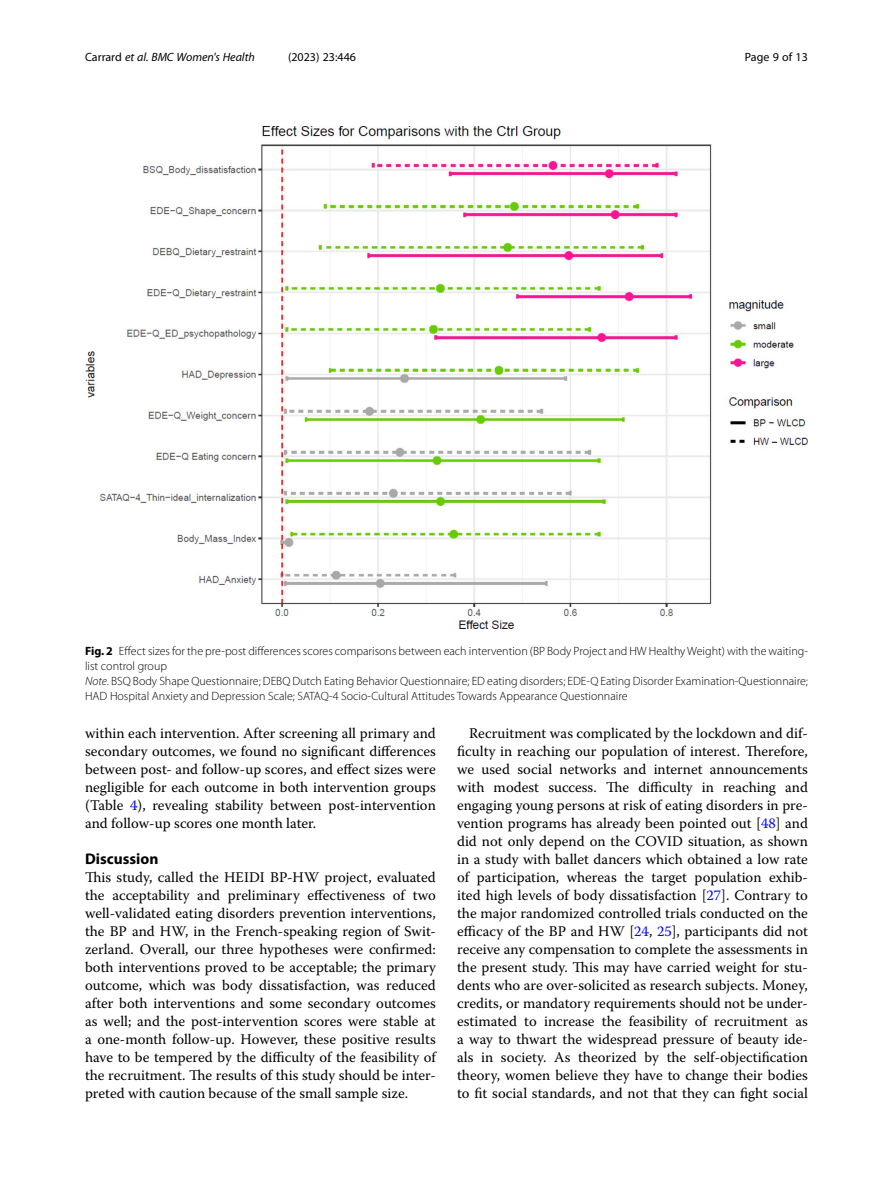
<style>
.page{position:relative;width:893px;height:1191px;background:#fff}
.page>*{position:absolute;margin:0;border:0;box-sizing:border-box;transform-origin:0 0}
.Head_1{font:700 15.45px "Myriad Pro";color:#000}
.Body_Text_Indent{font:14.7px/18px "Warnock Pro";color:#000;text-align:justify}
.Body_Text{font:14.7px/18px "Warnock Pro";color:#000;text-align:justify}
.Figure_Caption{font:300 12px/15px "Myriad Pro";color:#000}
.t1{font:italic 12px "Myriad Pro";color:#000}
.t2{font:12px "Myriad Pro";color:#000}
.s1{font-style:normal}
.s2{font-weight:700}
.s3{font-style:italic}
.s4{color:#00f}
</style>
<div class="page">
<img style="left:85px;top:126px;width:723px;height:502px">
<p class="t1" style="left:85px;top:50px;width:171px"><span class="s1">Carrard</span> et al. BMC Women's Health</p>
<p class="t2" style="left:288px;top:50px;width:70px">(2023) 23:446</p>
<p class="t2" style="left:745px;top:50px;width:65px">Page 9 of 13</p>
<p class="Figure_Caption" style="left:85px;top:644px;width:724px"><span class="s2">Fig. 2</span> Effect sizes for the pre-post differences scores comparisons between each intervention (BP Body Project and HW Healthy Weight) with the waiting&shy;list control group</p>
<p class="Figure_Caption" style="left:85px;top:674px;width:724px"><span class="s3">Note</span>. BSQ Body Shape Questionnaire; DEBQ Dutch Eating Behavior Questionnaire; ED eating disorders; EDE-Q Eating Disorder Examination-Questionnaire;<br>HAD Hospital Anxiety and Depression Scale; SATAQ-4 Socio-Cultural Attitudes Towards Appearance Questionnaire</p>
<p class="Body_Text" style="left:85px;top:724px;width:352px">within each intervention. After screening all primary and secondary outcomes, we found no significant differences between post- and follow-up scores, and effect sizes were negligible for each outcome in both intervention groups (Table <span class="s4">4</span>), revealing stability between post-intervention and follow-up scores one month later.</p>
<p class="Head_1" style="left:85px;top:849px;width:75px">Discussion</p>
<p class="Body_Text" style="left:85px;top:868px;width:352px">This study, called the HEIDI BP-HW project, evaluated the acceptability and preliminary effectiveness of two well-validated eating disorders prevention interventions, the BP and HW, in the French-speaking region of Swit&shy;zerland. Overall, our three hypotheses were confirmed: both interventions proved to be acceptable; the primary outcome, which was body dissatisfaction, was reduced after both interventions and some secondary outcomes as well; and the post-intervention scores were stable at a one-month follow-up. However, these positive results have to be tempered by the difficulty of the feasibility of the recruitment. The results of this study should be inter&shy;preted with caution because of the small sample size.</p>
<p class="Body_Text_Indent" style="left:457px;top:724px;width:352px;text-indent:12px">Recruitment was complicated by the lockdown and dif&shy;ficulty in reaching our population of interest. Therefore, we used social networks and internet announcements with modest success. The difficulty in reaching and engaging young persons at risk of eating disorders in pre&shy;vention programs has already been pointed out [<span class="s4">48</span>] and did not only depend on the COVID situation, as shown in a study with ballet dancers which obtained a low rate of participation, whereas the target population exhib&shy;ited high levels of body dissatisfaction [<span class="s4">27</span>]. Contrary to the major randomized controlled trials conducted on the efficacy of the BP and HW [<span class="s4">24</span>, <span class="s4">25</span>], participants did not receive any compensation to complete the assessments in the present study. This may have carried weight for stu&shy;dents who are over-solicited as research subjects. Money, credits, or mandatory requirements should not be under&shy;estimated to increase the feasibility of recruitment as a way to thwart the widespread pressure of beauty ide&shy;als in society. As theorized by the self-objectification theory, women believe they have to change their bodies to fit social standards, and not that they can fight social</p>
</div>
